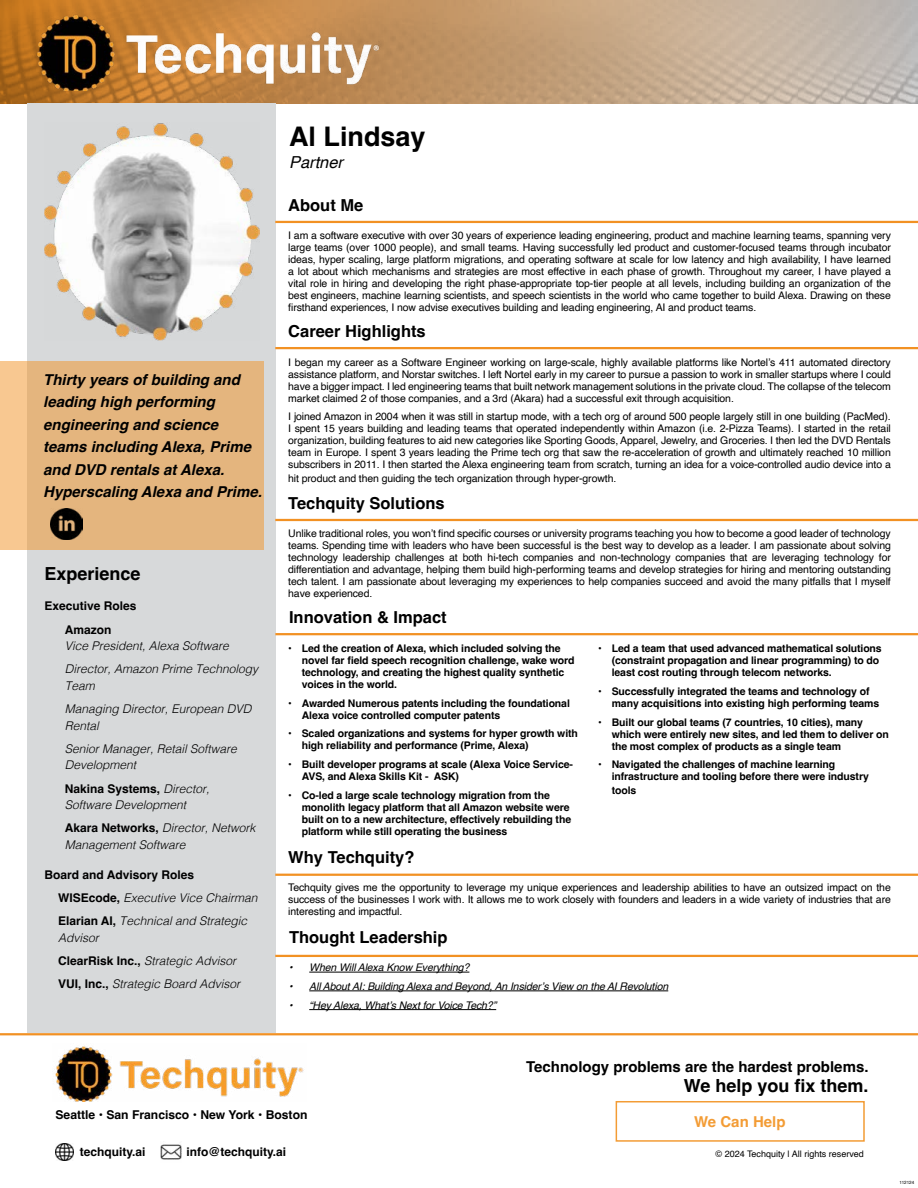
<style>
.page{position:relative;width:918px;height:1188px;background:#fff}
.page>*{position:absolute;margin:0;border:0;box-sizing:border-box;transform-origin:0 0}
.t1{font:700 27px "Helvetica";color:#000}
.t2{font:700 18px "Helvetica";color:#000}
.t3{font:700 16.5px "Helvetica";color:#000}
.t4{font:italic 16.5px "Helvetica";color:#000}
.t5{font:italic 700 15px/22.5px "Helvetica";color:#000}
.t6{font:700 15px "Helvetica";color:#000}
.t7{font:700 15px "Helvetica";color:#f39c35}
.t8{font:700 12.15px "Helvetica";color:#000}
.t9{font:italic 300 12px/23.2px "Helvetica";color:#000}
.t10{font:700 12px/23.2px "Helvetica";color:#000;text-align:center}
.t11{font:10.5px/12px "Helvetica";letter-spacing:-.01em;color:#000;text-align:justify}
.t12{font:700 10.5px/12px "Helvetica";letter-spacing:-.01em;color:#000}
.t13{font:italic 10.5px "Helvetica";letter-spacing:-.01em;color:#000}
.t14{font:9px "Helvetica";color:#000}
.t15{font:4.5px "Helvetica";color:#000}
.s1{font-weight:700;font-style:normal}
</style>
<div class="page">
<svg style="left:0;top:0;width:918px;height:104px;background:#c2a07c"></svg>
<img style="left:32px;top:10px;width:350px;height:81px">
<hr style="left:0;top:1033px;width:918px;height:2px;background:#f19124">
<img style="left:55px;top:1046px;width:249px;height:55px">
<div style="left:616px;top:1101px;width:249px;height:41px;border:2px solid #f39c35"></div>
<img style="left:56px;top:1143px;width:17px;height:18px">
<img style="left:161px;top:1144px;width:20px;height:16px">
<div style="left:27px;top:104px;width:248px;height:929px;background:#d7d9da"></div>
<div style="left:0;top:361px;width:264px;height:188px;background:linear-gradient(to right,#ebbc85,#e1b27b)"></div>
<hr style="left:275px;top:221px;width:643px;height:2px;background:#f29123">
<hr style="left:275px;top:347px;width:643px;height:2px;background:#f29123">
<hr style="left:275px;top:519px;width:643px;height:2px;background:#f29123">
<hr style="left:275px;top:874px;width:643px;height:2px;background:#f29123">
<hr style="left:275px;top:955px;width:643px;height:2px;background:#f29123">
<img style="left:45px;top:123px;width:214px;height:217px">
<img style="left:51px;top:508px;width:31px;height:32px">
<hr style="left:275px;top:633px;width:643px;height:2px;background:#f29123">
<hr style="left:309px;top:972px;width:160px;height:1px;background:#000">
<hr style="left:309px;top:991px;width:359px;height:1px;background:#000">
<hr style="left:309px;top:1009px;width:187px;height:1px;background:#000">
<h3 class="t5" style="left:43px;top:370px;width:220px">Thirty years of building and leading high performing engineering and science teams including Alexa, Prime and DVD rentals at Alexa.<br>Hyperscaling Alexa and Prime.</h3>
<h2 class="t2" style="left:45px;top:563px;width:98px">Experience</h2>
<p class="t10" style="left:45px;top:596px;width:94px">Executive Roles<br>Amazon</p>
<p class="t9" style="left:65px;top:634px;width:195px">Vice President, Alexa Software<br>Director, Amazon Prime Technology</p>
<p class="t9" style="left:65px;top:673px;width:188px">Team<br>Managing Director, European DVD</p>
<p class="t9" style="left:65px;top:713px;width:174px">Rental<br>Senior Manager, Retail Software</p>
<p class="t9" style="left:65px;top:753px;width:146px">Development<br><span class="s1">Nakina Systems,</span> Director,</p>
<p class="t9" style="left:65px;top:793px;width:192px">Software Development<br><span class="s1">Akara Networks,</span> Director, Network</p>
<p class="t9" style="left:65px;top:832px;width:122px">Management Software</p>
<p class="t9" style="left:58px;top:862px;width:201px;text-indent:-13px"><span class="s1">Board and Advisory Roles<br>WISEcode,</span> Executive Vice Chairman<br><span class="s1">Elarian AI,</span> Technical and Strategic</p>
<p class="t9" style="left:58px;top:925px;width:184px">Advisor<br><span class="s1">ClearRisk Inc.,</span> Strategic Advisor<br><span class="s1">VUI, Inc.,</span> Strategic Board Advisor</p>
<h1 class="t1" style="left:289px;top:120px;width:138px">Al Lindsay</h1>
<h3 class="t4" style="left:289px;top:149px;width:56px">Partner</h3>
<h3 class="t3" style="left:288px;top:195px;width:77px">About Me</h3>
<p class="t11" style="left:288px;top:230px;width:604px">I am a software executive with over 30 years of experience leading engineering, product and machine learning teams, spanning very large teams (over 1000 people), and small teams. Having successfully led product and customer-focused teams through incubator ideas, hyper scaling, large platform migrations, and operating software at scale for low latency and high availability, I have learned a lot about which mechanisms and strategies are most effective in each phase of growth. Throughout my career, I have played a vital role in hiring and developing the right phase-appropriate top-tier people at all levels, including building an organization of the best engineers, machine learning scientists, and speech scientists in the world who came together to build Alexa. Drawing on these firsthand experiences, I now advise executives building and leading engineering, AI and product teams.</p>
<h3 class="t3" style="left:288px;top:321px;width:139px">Career Highlights</h3>
<p class="t11" style="left:288px;top:356px;width:604px">I began my career as a Software Engineer working on large-scale, highly available platforms like Nortel’s 411 automated directory assistance platform, and Norstar switches. I left Nortel early in my career to pursue a passion to work in smaller startups where I could have a bigger impact. I led engineering teams that built network management solutions in the private cloud. The collapse of the telecom market claimed 2 of those companies, and a 3rd (Akara) had a successful exit through acquisition.</p>
<p class="t11" style="left:288px;top:411px;width:604px">I joined Amazon in 2004 when it was still in startup mode, with a tech org of around 500 people largely still in one building (PacMed).<br>I spent 15 years building and leading teams that operated independently within Amazon (i.e. 2-Pizza Teams). I started in the retail organization, building features to aid new categories like Sporting Goods, Apparel, Jewelry, and Groceries. I then led the DVD Rentals team in Europe. I spent 3 years leading the Prime tech org that saw the re-acceleration of growth and ultimately reached 10 million subscribers in 2011. I then started the Alexa engineering team from scratch, turning an idea for a voice-controlled audio device into a</p>
<p class="t11" style="left:288px;top:472px;width:330px">hit product and then guiding the tech organization through hyper-growth.</p>
<h3 class="t3" style="left:288px;top:493px;width:158px">Techquity Solutions</h3>
<p class="t11" style="left:288px;top:528px;width:604px">Unlike traditional roles, you won’t find specific courses or university programs teaching you how to become a good leader of technology teams. Spending time with leaders who have been successful is the best way to develop as a leader. I am passionate about solving technology leadership challenges at both hi-tech companies and non-technology companies that are leveraging technology for differentiation and advantage, helping them build high-performing teams and develop strategies for hiring and mentoring outstanding tech talent. I am passionate about leveraging my experiences to help companies succeed and avoid the many pitfalls that I myself have experienced.</p>
<h3 class="t3" style="left:289px;top:608px;width:159px">Innovation &amp; Impact</h3>
<p class="t12" style="left:302px;top:643px;width:274px;text-indent:-14px">• Led the creation of Alexa, which included solving the novel far field speech recognition challenge, wake word technology, and creating the highest quality synthetic voices in the world.</p>
<p class="t12" style="left:302px;top:698px;width:270px;text-indent:-14px">• Awarded Numerous patents including the foundational<br>Alexa voice controlled computer patents</p>
<p class="t12" style="left:302px;top:729px;width:278px;text-indent:-14px">• Scaled organizations and systems for hyper growth with high reliability and performance (Prime, Alexa)</p>
<p class="t12" style="left:302px;top:760px;width:273px;text-indent:-14px">• Built developer programs at scale (Alexa Voice Service-<br>AVS, and Alexa Skills Kit - ASK)</p>
<p class="t12" style="left:302px;top:790px;width:271px;text-indent:-14px">• Co-led a large scale technology migration from the monolith legacy platform that all Amazon website were built on to a new architecture, effectively rebuilding the platform while still operating the business</p>
<p class="t12" style="left:612px;top:643px;width:272px;text-indent:-14px">• Led a team that used advanced mathematical solutions (constraint propagation and linear programming) to do least cost routing through telecom networks.</p>
<p class="t12" style="left:612px;top:686px;width:269px;text-indent:-14px">• Successfully integrated the teams and technology of many acquisitions into existing high performing teams</p>
<p class="t12" style="left:612px;top:717px;width:279px;text-indent:-14px">• Built our global teams (7 countries, 10 cities), many which were entirely new sites, and led them to deliver on the most complex of products as a single team</p>
<p class="t12" style="left:612px;top:760px;width:259px;text-indent:-14px">• Navigated the challenges of machine learning infrastructure and tooling before there were industry</p>
<p class="t12" style="left:612px;top:785px;width:26px">tools</p>
<h3 class="t3" style="left:288px;top:847px;width:128px">Why Techquity?</h3>
<p class="t11" style="left:288px;top:882px;width:604px">Techquity gives me the opportunity to leverage my unique experiences and leadership abilities to have an outsized impact on the success of the businesses I work with. It allows me to work closely with founders and leaders in a wide variety of industries that are interesting and impactful.</p>
<h3 class="t3" style="left:289px;top:927px;width:160px">Thought Leadership</h3>
<p class="t13" style="left:289px;top:959px;width:182px">• When Will Alexa Know Everything?</p>
<p class="t13" style="left:289px;top:978px;width:381px">• All About AI: Building Alexa and Beyond, An Insider’s View on the AI Revolution</p>
<p class="t13" style="left:289px;top:997px;width:209px">• “Hey Alexa, What’s Next for Voice Tech?”</p>
<p class="t8" style="left:56px;top:1107px;width:254px">Seattle • San Francisco • New York • Boston</p>
<h3 class="t6" style="left:526px;top:1058px;width:344px">Technology problems are the hardest problems.</h3>
<h2 class="t2" style="left:684px;top:1074px;width:186px">We help you fix them.</h2>
<h3 class="t7" style="left:694px;top:1113px;width:93px">We Can Help</h3>
<p class="t10" style="left:80px;top:1142px;width:67px">techquity.ai</p>
<p class="t10" style="left:187px;top:1142px;width:101px">info@techquity.ai</p>
<p class="t14" style="left:716px;top:1147px;width:150px">© 2024 Techquity | All rights reserved</p>
<p class="t15" style="left:900px;top:1179px;width:16px">112124</p>
</div>
